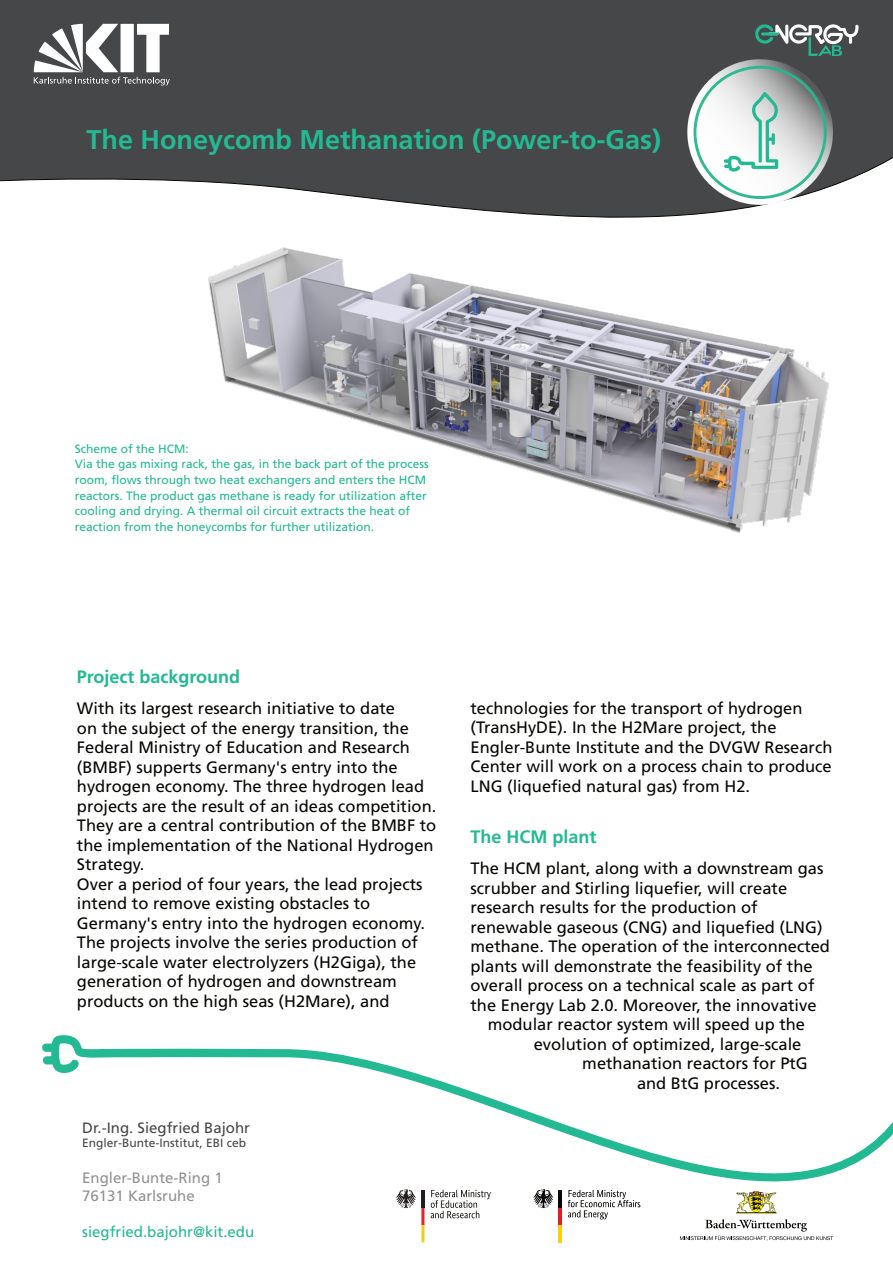
<style>
.page{position:relative;width:893px;height:1263px;background:#fff}
.page>*{position:absolute;margin:0;border:0;box-sizing:border-box;transform-origin:0 0}
.t1{font:700 27px "Frutiger LT Std";color:#22b993}
.t2{font:700 18px "Frutiger LT Std";color:#22b993}
.t3{font:16.5px/19.5px "Frutiger LT Std";color:#080704}
.t4{font:15px/18px "Frutiger LT Std";color:#939293}
.t5{font:15px "Frutiger LT Std";color:#22b993}
.t6{font:15px "Frutiger LT Std";color:#464748}
.t7{font:12px/15.6px "Frutiger LT Std";color:#22b993}
.t8{font:12px "Frutiger LT Std";color:#464748}
</style>
<div class="page">
<svg style="left:42px;top:1035px;width:851px;height:156px"></svg>
<div style="left:0;top:0;width:893px;height:203px;background:#464748"></div>
<img style="left:687px;top:60px;width:145px;height:143px">
<svg style="left:693px;top:66px;width:134px;height:133px"></svg>
<svg style="left:755px;top:24px;width:103px;height:32px"></svg>
<img style="left:208px;top:203px;width:621px;height:330px">
<svg style="left:34px;top:24px;width:136px;height:61px"></svg>
<svg style="left:680px;top:1191px;width:153px;height:50px"></svg>
<svg style="left:431px;top:1190px;width:60px;height:28px"></svg>
<svg style="left:396px;top:1189px;width:28px;height:53px"></svg>
<svg style="left:568px;top:1190px;width:72px;height:29px"></svg>
<hr style="left:559px;top:1225px;width:3px;height:17px;background:#f8d00c">
<hr style="left:559px;top:1207px;width:3px;height:18px;background:#e51e25">
<hr style="left:559px;top:1190px;width:3px;height:17px;background:#080704">
<svg style="left:533px;top:1189px;width:21px;height:19px"></svg>
<h1 class="t1" style="left:86px;top:129px;width:576px">The Honeycomb Methanation (Power-to-Gas)</h1>
<p class="t7" style="left:75px;top:442px;width:356px">Scheme of the HCM:<br>Via the gas mixing rack, the gas, in the back part of the process room, flows through two heat exchangers and enters the HCM reactors. The product gas methane is ready for utilization after cooling and drying. A thermal oil circuit extracts the heat of reaction from the honeycombs for further utilization.</p>
<p class="t2" style="left:77px;top:669px;width:165px">Project background</p>
<p class="t3" style="left:77px;top:700px;width:361px">With its largest research initiative to date<br>on the subject of the energy transition, the Federal Ministry of Education and Research (BMBF) supperts Germany's entry into the hydrogen economy. The three hydrogen lead projects are the result of an ideas competition.<br>They are a central contribution of the BMBF to the implementation of the National Hydrogen Strategy.<br>Over a period of four years, the lead projects intend to remove existing obstacles to Germany's entry into the hydrogen economy.<br>The projects involve the series production of large-scale water electrolyzers (H2Giga), the generation of hydrogen and downstream products on the high seas (H2Mare), and</p>
<p class="t6" style="left:82px;top:1121px;width:169px">Dr.-Ing. Siegfried Bajohr</p>
<p class="t8" style="left:82px;top:1138px;width:165px">Engler-Bunte-Institut, EBI ceb</p>
<p class="t4" style="left:82px;top:1170px;width:142px">Engler-Bunte-Ring 1<br>76131 Karlsruhe</p>
<p class="t5" style="left:82px;top:1226px;width:174px">siegfried.bajohr@kit.edu</p>
<p class="t3" style="left:471px;top:700px;width:363px">technologies for the transport of hydrogen (TransHyDE). In the H2Mare project, the Engler-Bunte Institute and the DVGW Research Center will work on a process chain to produce LNG (liquefied natural gas) from H2.</p>
<p class="t2" style="left:471px;top:829px;width:128px">The HCM plant</p>
<p class="t3" style="left:471px;top:860px;width:354px">The HCM plant, along with a downstream gas</p>
<p class="t3" style="left:471px;top:880px;width:318px">scrubber and Stirling liquefier, will create</p>
<p class="t3" style="left:471px;top:899px;width:288px">research results for the production of</p>
<p class="t3" style="left:471px;top:919px;width:354px">renewable gaseous (CNG) and liquefied (LNG)</p>
<p class="t3" style="left:471px;top:938px;width:361px">methane. The operation of the interconnected</p>
<p class="t3" style="left:471px;top:958px;width:344px">plants will demonstrate the feasibility of the</p>
<p class="t3" style="left:471px;top:977px;width:345px">overall process on a technical scale as part of</p>
<p class="t3" style="left:471px;top:997px;width:348px">the Energy Lab 2.0. Moreover, the innovative</p>
<p class="t3" style="left:488px;top:1016px;width:319px">modular reactor system will speed up the</p>
<p class="t3" style="left:534px;top:1036px;width:269px">evolution of optimized, large-scale</p>
<p class="t3" style="left:582px;top:1055px;width:227px">methanation reactors for PtG</p>
<p class="t3" style="left:637px;top:1075px;width:145px">and BtG processes.</p>
</div>
